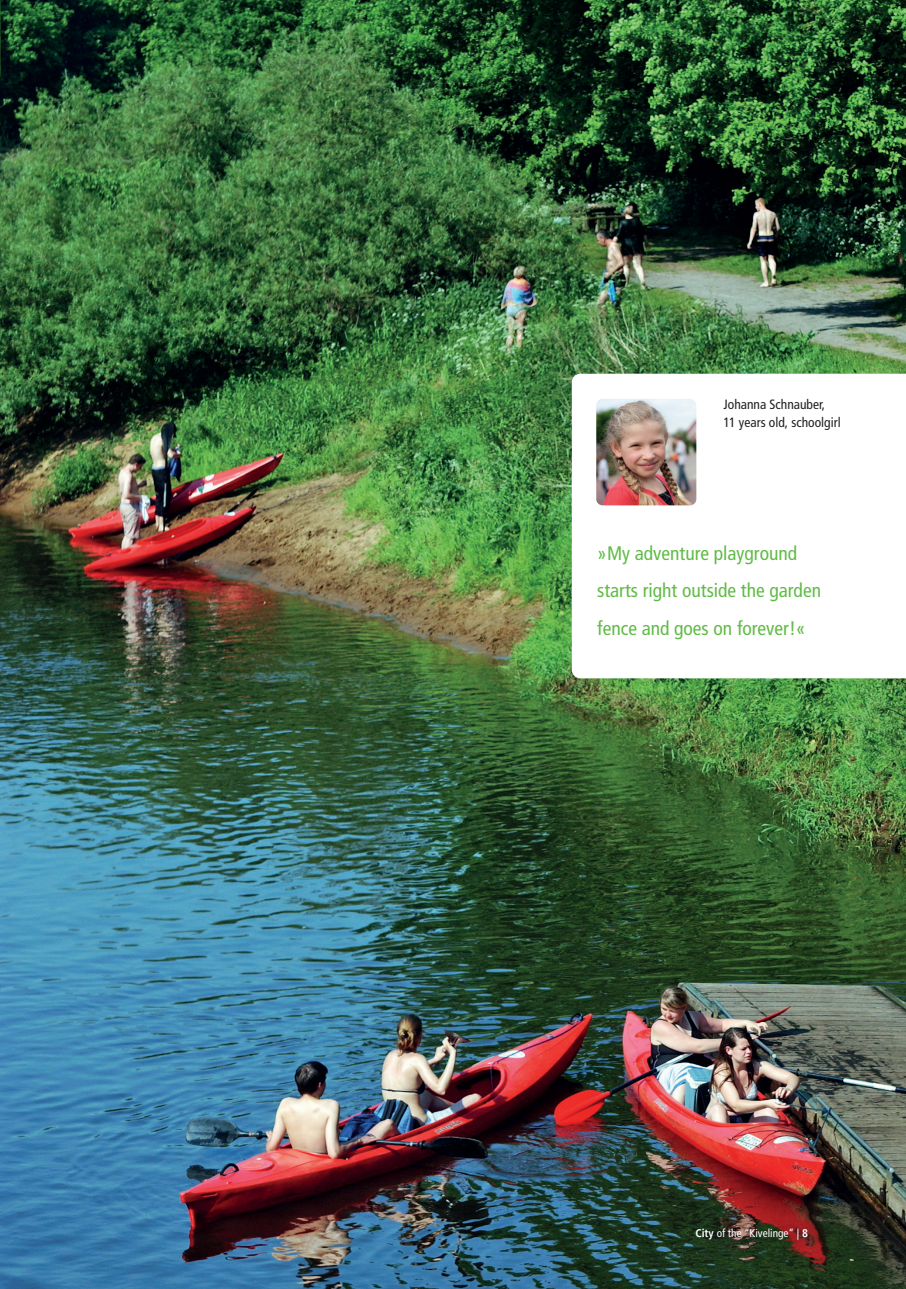
<style>
.page{position:relative;width:906px;height:1289px;background:#fff}
.page>*{position:absolute;margin:0;border:0;box-sizing:border-box;transform-origin:0 0}
.t1{font:condensed 19.5px/37.5px "Frutiger LT";color:#60bb46}
.t2{font:condensed 13.5px/18px "Frutiger LT";color:#231f20}
.t3{font:condensed 11.25px "Frutiger LT";color:#fff}
.s1{font-weight:700}
</style>
<div class="page">
<img style="left:0;top:0;width:905px;height:1288px">
<svg style="left:572px;top:374px;width:333px;height:304px"></svg>
<img style="left:596px;top:399px;width:100px;height:106px">
<p class="t2" style="left:723px;top:396px;width:119px">Johanna Schnauber,<br>11 years old, schoolgirl</p>
<p class="t1" style="left:597px;top:534px;width:225px">»My adventure playground starts right outside the garden fence and goes on forever!«</p>
<p class="t3" style="left:695px;top:1226px;width:114px"><span class="s1">City</span> of the “Kivelinge“ | <span class="s1">8</span></p>
</div>
